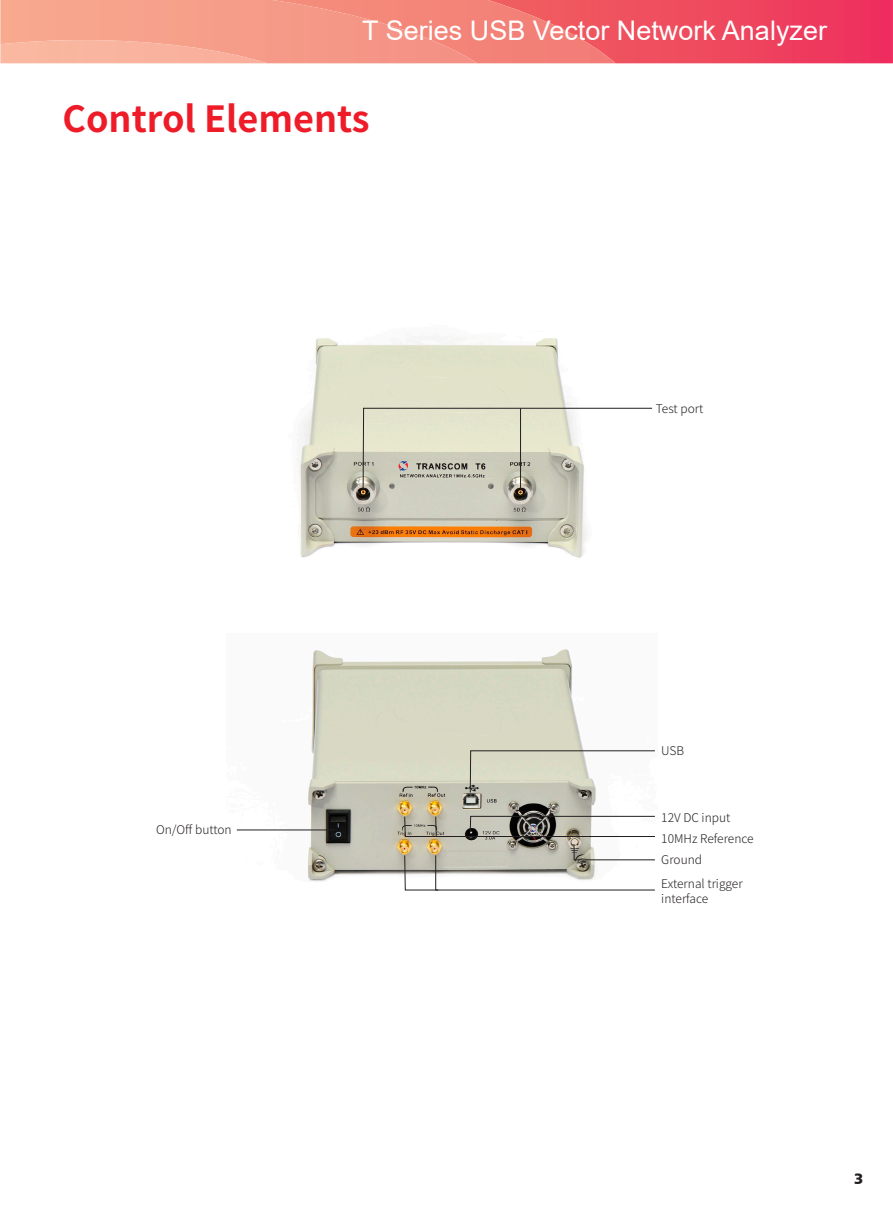
<style>
.page{position:relative;width:893px;height:1212px;background:#fff}
.page>*{position:absolute;margin:0;border:0;box-sizing:border-box;transform-origin:0 0}
.t1{font:700 36px "Source Han Sans SC";color:#ee1c28}
.t2{font:27px "Arial";color:#fff}
.t3{font:900 15px "Frutiger CE";color:#231f20}
.t4{font:300 12px/15px "Source Han Sans SC";color:#231f20}
</style>
<div class="page">
<img style="left:616px;top:0;width:277px;height:63px">
<img style="left:477px;top:0;width:139px;height:63px">
<img style="left:0;top:0;width:477px;height:63px">
<img style="left:0;top:40px;width:268px;height:23px">
<img style="left:236px;top:649px;width:360px;height:233px">
<svg style="left:404px;top:844px;width:251px;height:47px"></svg>
<svg style="left:404px;top:815px;width:251px;height:22px"></svg>
<svg style="left:470px;top:750px;width:185px;height:43px"></svg>
<hr style="left:237px;top:830px;width:97px;height:1px;background:#231f20">
<img style="left:298px;top:337px;width:298px;height:221px">
<svg style="left:363px;top:408px;width:289px;height:83px"></svg>
<h2 class="t2" style="left:362px;top:12px;width:466px">T Series USB Vector Network Analyzer</h2>
<p class="t1" style="left:62px;top:98px;width:309px">Control Elements</p>
<p class="t4" style="left:656px;top:401px;width:49px">Test port</p>
<p class="t4" style="left:156px;top:822px;width:77px">On/Off button</p>
<p class="t4" style="left:661px;top:744px;width:24px">USB</p>
<p class="t4" style="left:661px;top:811px;width:71px">12V DC input</p>
<p class="t4" style="left:661px;top:831px;width:94px">10MHz Reference</p>
<p class="t4" style="left:661px;top:877px;width:83px">External trigger interface</p>
<p class="t4" style="left:661px;top:853px;width:42px">Ground</p>
<p class="t3" style="left:854px;top:1170px;width:11px">3</p>
</div>
